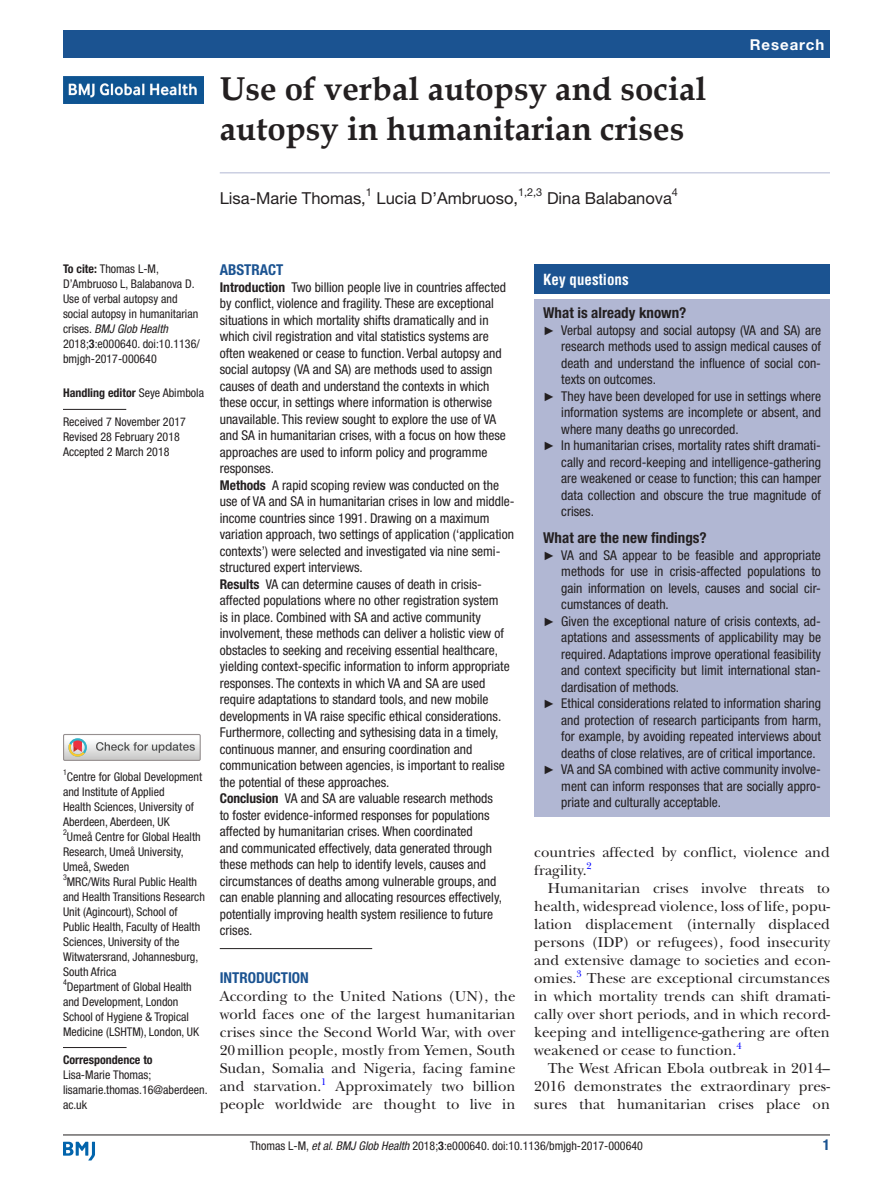
<style>
.page{position:relative;width:893px;height:1191px;background:#fff}
.page>*{position:absolute;margin:0;border:0;box-sizing:border-box;transform-origin:0 0}
.t1{font:700 33px/39px "Book Antiqua";color:#231f20}
.t2{font:16.5px "Helvetica Neue LT Std";color:#231f20}
.t3{font:15px/18px "New Baskerville";color:#231f20;text-align:justify}
.t4{font:700 condensed 15px "Helvetica Neue LT Std";color:#231f20}
.t5{font:700 condensed 15px "Helvetica Neue LT Std";color:#1b5391}
.t6{font:700 condensed 15px "Helvetica";color:#fff}
.t7{font:700 15px "Helvetica Neue LT Std";letter-spacing:.065em;color:#fff}
.t8{font:condensed 13.5px/16.5px "Helvetica Neue LT Std";color:#231f20}
.t9{font:condensed 12px/15px "Helvetica Neue LT Std";color:#231f20}
.t10{font:700 condensed 12px "Helvetica Neue LT Std";color:#231f20}
.t11{font:10.95px "Helvetica Neue LT Std";color:#231f20}
.t12{font:9.9px "New Baskerville";color:#00f}
.t13{font:condensed 7.95px "Helvetica Neue LT Std";color:#231f20}
.s1{font-weight:700}
.s2{font-style:italic}
.s3{font-weight:400}
.s4{font-family:"Arial";font-stretch:normal;font-size:12px}
</style>
<div class="page">
<hr style="left:63px;top:1134px;width:767px;height:1px;background:#231f20">
<svg style="left:63px;top:1141px;width:32px;height:19px"></svg>
<div style="left:63px;top:734px;width:138px;height:27px;border:1px solid #969090"></div>
<svg style="left:64px;top:734px;width:136px;height:26px"></svg>
<hr style="left:220px;top:172px;width:610px;height:1px;background:#b1b7d3">
<div style="left:63px;top:31px;width:767px;height:27px;background:#1b5391"></div>
<hr style="left:63px;top:409px;width:63px;height:1px;background:#231f20">
<hr style="left:63px;top:1047px;width:64px;height:1px;background:#231f20">
<img style="left:63px;top:77px;width:141px;height:27px">
<hr style="left:220px;top:948px;width:152px;height:1px;background:#231f20">
<div style="left:534px;top:264px;width:296px;height:30px;background:#1b5391"></div>
<div style="left:534px;top:298px;width:296px;height:518px;background:#b1b7d3"></div>
<h1 class="t1" style="left:220px;top:70px;width:488px">Use of verbal autopsy and social autopsy in humanitarian crises</h1>
<p class="t2" style="left:220px;top:188px;width:148px">Lisa-Marie Thomas,</p>
<p class="t11" style="left:366px;top:186px;width:8px">1</p>
<p class="t2" style="left:377px;top:188px;width:143px">Lucia D’Ambruoso,</p>
<p class="t11" style="left:518px;top:186px;width:26px">1,2,3</p>
<p class="t2" style="left:547px;top:188px;width:126px">Dina Balabanova</p>
<p class="t11" style="left:672px;top:186px;width:8px">4</p>
<p class="t7" style="left:750px;top:35px;width:76px">Research</p>
<p class="t9" style="left:63px;top:261px;width:138px"><span class="s1">To cite:</span> Thomas L-M,<br>D’Ambruoso L, Balabanova D.<br>Use of verbal autopsy and social autopsy in humanitarian crises. <span class="s2">BMJ Glob Health<br></span>2018;<span class="s1">3</span>:e000640. doi:10.1136/ bmjgh-2017-000640</p>
<p class="t10" style="left:63px;top:385px;width:142px">Handling editor <span class="s3">Seye Abimbola</span></p>
<p class="t9" style="left:63px;top:414px;width:124px">Received 7 November 2017<br>Revised 28 February 2018<br>Accepted 2 March 2018</p>
<p class="t13" style="left:63px;top:768px;width:5px">1</p>
<p class="t9" style="left:63px;top:769px;width:143px;text-indent:4px">Centre for Global Development and Institute of Applied<br>Health Sciences, University of<br>Aberdeen, Aberdeen, UK<br><sup>2</sup>Umeå Centre for Global Health<br>Research, Umeå University,<br>Umeå, Sweden<br><sup>3</sup>MRC/Wits Rural Public Health and Health Transitions Research<br>Unit (Agincourt), School of<br>Public Health, Faculty of Health<br>Sciences, University of the<br>Witwatersrand, Johannesburg,<br>South Africa<br><sup>4</sup>Department of Global Health and Development, London<br>School of Hygiene &amp; Tropical<br>Medicine (LSHTM), London, UK</p>
<p class="t10" style="left:63px;top:1052px;width:91px">Correspondence to</p>
<p class="t9" style="left:63px;top:1067px;width:146px">Lisa-Marie Thomas; lisamarie.thomas.16@aberdeen. ac.uk</p>
<p class="t5" style="left:220px;top:261px;width:49px">Abstract</p>
<p class="t8" style="left:220px;top:279px;width:296px"><span class="s1">Introduction</span> Two billion people live in countries affected by conflict, violence and fragility. These are exceptional situations in which mortality shifts dramatically and in which civil registration and vital statistics systems are often weakened or cease to function. Verbal autopsy and social autopsy (VA and SA) are methods used to assign causes of death and understand the contexts in which these occur, in settings where information is otherwise unavailable. This review sought to explore the use of VA and SA in humanitarian crises, with a focus on how these approaches are used to inform policy and programme responses.<br><span class="s1">Methods</span> A rapid scoping review was conducted on the use of VA and SA in humanitarian crises in low and middle&shy;income countries since 1991. Drawing on a maximum variation approach, two settings of application (‘application contexts’) were selected and investigated via nine semi&shy;structured expert interviews.<br><span class="s1">Results</span> VA can determine causes of death in crisis&shy;affected populations where no other registration system<br>is in place. Combined with SA and active community involvement, these methods can deliver a holistic view of obstacles to seeking and receiving essential healthcare, yielding context-specific information to inform appropriate responses. The contexts in which VA and SA are used require adaptations to standard tools, and new mobile developments in VA raise specific ethical considerations.<br>Furthermore, collecting and sythesising data in a timely, continuous manner, and ensuring coordination and communication between agencies, is important to realise the potential of these approaches.<br><span class="s1">Conclusion</span> VA and SA are valuable research methods<br>to foster evidence-informed responses for populations affected by humanitarian crises. When coordinated<br>and communicated effectively, data generated through these methods can help to identify levels, causes and circumstances of deaths among vulnerable groups, and can enable planning and allocating resources effectively, potentially improving health system resilience to future crises.</p>
<p class="t5" style="left:220px;top:969px;width:91px">Introduction</p>
<p class="t3" style="left:220px;top:987px;width:297px">According to the United Nations (UN), the world faces one of the largest humanitarian crises since the Second World War, with over 20million people, mostly from Yemen, South Sudan, Somalia and Nigeria, facing famine and starvation.</p>
<p class="t12" style="left:321px;top:1075px;width:7px">1</p>
<p class="t3" style="left:220px;top:1077px;width:297px;text-align:right">Approximately two billion<br>people worldwide are thought to live in</p>
<p class="t6" style="left:543px;top:271px;width:87px">Key questions</p>
<p class="t4" style="left:543px;top:304px;width:145px">What is already known?</p>
<p class="t8" style="left:543px;top:322px;width:279px"><span class="s4">►</span> Verbal autopsy and social autopsy (VA and SA) are</p>
<p class="t8" style="left:561px;top:338px;width:261px">research methods used to assign medical causes of</p>
<p class="t8" style="left:561px;top:355px;width:261px">death and understand the influence of social con-</p>
<p class="t8" style="left:561px;top:371px;width:96px">texts on outcomes.</p>
<p class="t8" style="left:543px;top:388px;width:279px"><span class="s4">►</span> They have been developed for use in settings where</p>
<p class="t8" style="left:561px;top:404px;width:261px">information systems are incomplete or absent, and</p>
<p class="t8" style="left:561px;top:421px;width:179px">where many deaths go unrecorded.</p>
<p class="t8" style="left:543px;top:437px;width:279px"><span class="s4">►</span> In humanitarian crises, mortality rates shift dramati-</p>
<p class="t8" style="left:561px;top:454px;width:261px">cally and record-keeping and intelligence-gathering</p>
<p class="t8" style="left:561px;top:470px;width:261px">are weakened or cease to function; this can hamper</p>
<p class="t8" style="left:561px;top:487px;width:261px">data collection and obscure the true magnitude of</p>
<p class="t8" style="left:561px;top:503px;width:34px">crises.</p>
<p class="t4" style="left:543px;top:529px;width:165px">What are the new findings?</p>
<p class="t8" style="left:543px;top:547px;width:279px"><span class="s4">►</span> VA and SA appear to be feasible and appropriate</p>
<p class="t8" style="left:561px;top:563px;width:261px">methods for use in crisis-affected populations to</p>
<p class="t8" style="left:561px;top:580px;width:261px">gain information on levels, causes and social cir-</p>
<p class="t8" style="left:561px;top:596px;width:109px">cumstances of death.</p>
<p class="t8" style="left:543px;top:613px;width:279px"><span class="s4">►</span> Given the exceptional nature of crisis contexts, ad-</p>
<p class="t8" style="left:561px;top:629px;width:261px">aptations and assessments of applicability may be</p>
<p class="t8" style="left:561px;top:646px;width:261px">required. Adaptations improve operational feasibility</p>
<p class="t8" style="left:561px;top:662px;width:261px">and context specificity but limit international stan-</p>
<p class="t8" style="left:561px;top:679px;width:119px">dardisation of methods.</p>
<p class="t8" style="left:543px;top:695px;width:279px"><span class="s4">►</span> Ethical considerations related to information sharing</p>
<p class="t8" style="left:561px;top:712px;width:262px">and protection of research participants from harm,</p>
<p class="t8" style="left:561px;top:728px;width:261px">for example, by avoiding repeated interviews about</p>
<p class="t8" style="left:561px;top:745px;width:256px">deaths of close relatives, are of critical importance.</p>
<p class="t8" style="left:543px;top:761px;width:279px"><span class="s4">►</span> VA and SA combined with active community involve-</p>
<p class="t8" style="left:561px;top:778px;width:261px">ment can inform responses that are socially appro-</p>
<p class="t8" style="left:561px;top:794px;width:161px">priate and culturally acceptable.</p>
<p class="t3" style="left:534px;top:843px;width:297px">countries affected by conflict, violence and fragility.<sup>2</sup></p>
<p class="t3" style="left:534px;top:879px;width:297px;text-indent:14px">Humanitarian crises involve threats to health, widespread violence, loss of life, popu&shy;lation displacement (internally displaced persons (IDP) or refugees), food insecurity and extensive damage to societies and econ&shy;omies.</p>
<p class="t12" style="left:577px;top:967px;width:7px">3</p>
<p class="t3" style="left:534px;top:969px;width:297px;text-indent:53px">These are exceptional circumstances in which mortality trends can shift dramati&shy;cally over short periods, and in which record&shy;keeping and intelligence-gathering are often weakened or cease to function.<sup>4</sup></p>
<p class="t3" style="left:534px;top:1059px;width:297px;text-indent:14px">The West African Ebola outbreak in 2014– 2016 demonstrates the extraordinary pres&shy;sures that humanitarian crises place on</p>
<p class="t9" style="left:250px;top:1137px;width:394px">Thomas L-M, <span class="s2">et al</span>. <span class="s2">BMJ Glob Health</span> 2018;<span class="s1">3</span>:e000640. doi:10.1136/bmjgh-2017-000640</p>
<p class="t5" style="left:823px;top:1135px;width:9px">1</p>
</div>
